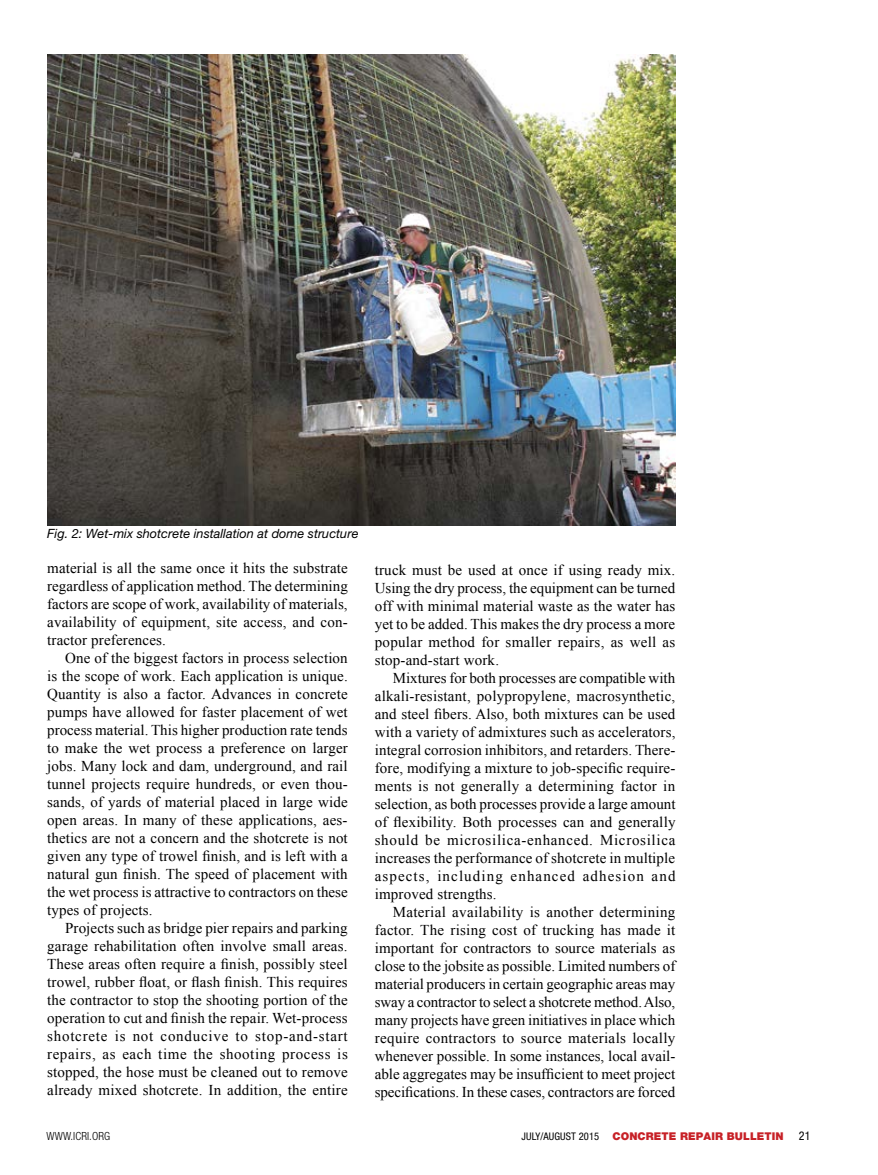
<style>
.page{position:relative;width:878px;height:1175px;background:#fff}
.page>*{position:absolute;margin:0;border:0;box-sizing:border-box;transform-origin:0 0}
.t1{font:15px/18px "Times New Roman";letter-spacing:.01em;color:#000;text-align:justify}
.t2{font:italic 12.75px "Helvetica Neue LT Std";color:#000}
.t3{font:condensed 12px "Helvetica Neue LT Std";color:#000}
.t4{font:300 condensed 11.25px "Helvetica Neue LT Std";letter-spacing:.01em;color:#000}
.t5{font:900 10.8px "Helvetica Neue LT Std";letter-spacing:.01em;color:#c72127}
.s1{font-weight:400;font-stretch:condensed;font-size:10.5px;color:#000}
</style>
<div class="page">
<img style="left:47px;top:54px;width:628px;height:471px">
<p class="t2" style="left:47px;top:526px;width:313px">Fig. 2: Wet-mix shotcrete installation at dome structure</p>
<p class="t1" style="left:47px;top:559px;width:302px">material is all the same once it hits the substrate regardless of application method. The determining factors are scope of work, availability of materials, availability of equipment, site access, and con&shy;tractor preferences.</p>
<p class="t1" style="left:47px;top:649px;width:302px;text-indent:18px">One of the biggest factors in process selection is the scope of work. Each application is unique.<br>Quantity is also a factor. Advances in concrete pumps have allowed for faster placement of wet process material. This higher production rate tends to make the wet process a preference on larger jobs. Many lock and dam, underground, and rail tunnel projects require hundreds, or even thou&shy;sands, of yards of material placed in large wide open areas. In many of these applications, aes&shy;thetics are not a concern and the shotcrete is not given any type of trowel finish, and is left with a natural gun finish. The speed of placement with the wet process is attractive to contractors on these types of projects.</p>
<p class="t1" style="left:47px;top:919px;width:302px;text-indent:18px">Projects such as bridge pier repairs and parking garage rehabilitation often involve small areas.<br>These areas often require a finish, possibly steel trowel, rubber float, or flash finish. This requires the contractor to stop the shooting portion of the operation to cut and finish the repair. Wet-process shotcrete is not conducive to stop-and-start repairs, as each time the shooting process is stopped, the hose must be cleaned out to remove already mixed shotcrete. In addition, the entire</p>
<p class="t1" style="left:375px;top:560px;width:302px">truck must be used at once if using ready mix.<br>Using the dry process, the equipment can be turned off with minimal material waste as the water has yet to be added. This makes the dry process a more popular method for smaller repairs, as well as stop-and-start work.</p>
<p class="t1" style="left:375px;top:668px;width:302px;text-indent:18px">Mixtures for both processes are compatible with alkali-resistant, polypropylene, macrosynthetic, and steel fibers. Also, both mixtures can be used with a variety of admixtures such as accelerators, integral corrosion inhibitors, and retarders. There&shy;fore, modifying a mixture to job-specific require&shy;ments is not generally a determining factor in selection, as both processes provide a large amount of flexibility. Both processes can and generally should be microsilica-enhanced. Microsilica increases the performance of shotcrete in multiple aspects, including enhanced adhesion and improved strengths.</p>
<p class="t1" style="left:375px;top:902px;width:302px;text-indent:18px">Material availability is another determining factor. The rising cost of trucking has made it important for contractors to source materials as close to the jobsite as possible. Limited numbers of material producers in certain geographic areas may sway a contractor to select a shotcrete method. Also, many projects have green initiatives in place which require contractors to source materials locally whenever possible. In some instances, local avail&shy;able aggregates may be insufficient to meet project specifications. In these cases, contractors are forced</p>
<p class="t4" style="left:46px;top:1129px;width:65px">WWW.ICRI.ORG</p>
<p class="t5" style="left:521px;top:1130px;width:263px"><span class="s1">JULY/AUGUST 2015</span> CONCRETE REPAIR BULLETIN</p>
<p class="t3" style="left:798px;top:1129px;width:13px">21</p>
</div>
